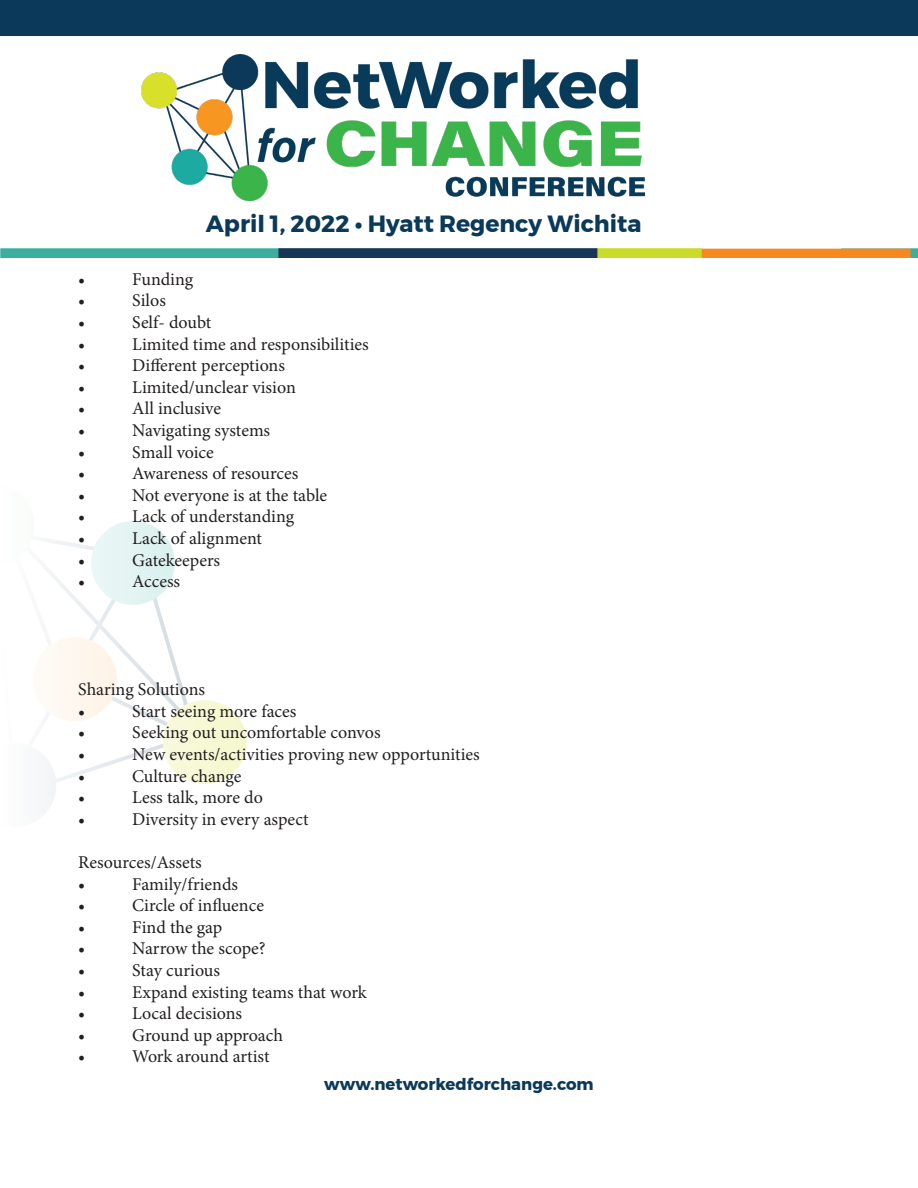
<style>
.page{position:relative;width:918px;height:1188px;background:#fff}
.page>*{position:absolute;margin:0;border:0;box-sizing:border-box;transform-origin:0 0}
.t1{font:700 23.4px "Montserrat";color:#0b3959}
.t2{font:18px "Minion Pro";color:#231f20}
.t3{font:700 16.5px "Montserrat";color:#0b3959}
</style>
<div class="page">
<img style="left:0;top:248px;width:918px;height:9px">
<img style="left:42px;top:521px;width:204px;height:294px">
<img style="left:141px;top:54px;width:503px;height:147px">
<div style="left:0;top:0;width:918px;height:35px;background:#0b3959"></div>
<p class="t1" style="left:206px;top:205px;width:437px">April 1, 2022 • Hyatt Regency Wichita</p>
<p class="t2" style="left:78px;top:267px;width:9px">•</p>
<p class="t2" style="left:132px;top:267px;width:62px">Funding</p>
<p class="t2" style="left:78px;top:289px;width:9px">•</p>
<p class="t2" style="left:132px;top:289px;width:35px">Silos</p>
<p class="t2" style="left:78px;top:310px;width:9px">•</p>
<p class="t2" style="left:132px;top:310px;width:81px">Self- doubt</p>
<p class="t2" style="left:78px;top:332px;width:9px">•</p>
<p class="t2" style="left:132px;top:332px;width:238px">Limited time and responsibilities</p>
<p class="t2" style="left:78px;top:353px;width:9px">•</p>
<p class="t2" style="left:132px;top:353px;width:154px">Different perceptions</p>
<p class="t2" style="left:78px;top:375px;width:9px">•</p>
<p class="t2" style="left:132px;top:375px;width:165px">Limited/unclear vision</p>
<p class="t2" style="left:78px;top:397px;width:9px">•</p>
<p class="t2" style="left:132px;top:397px;width:90px">All inclusive</p>
<p class="t2" style="left:78px;top:418px;width:9px">•</p>
<p class="t2" style="left:132px;top:418px;width:139px">Navigating systems</p>
<p class="t2" style="left:78px;top:440px;width:9px">•</p>
<p class="t2" style="left:132px;top:440px;width:83px">Small voice</p>
<p class="t2" style="left:78px;top:461px;width:9px">•</p>
<p class="t2" style="left:132px;top:461px;width:168px">Awareness of resources</p>
<p class="t2" style="left:78px;top:483px;width:9px">•</p>
<p class="t2" style="left:132px;top:483px;width:196px">Not everyone is at the table</p>
<p class="t2" style="left:78px;top:505px;width:9px">•</p>
<p class="t2" style="left:132px;top:505px;width:163px">Lack of understanding</p>
<p class="t2" style="left:78px;top:526px;width:9px">•</p>
<p class="t2" style="left:132px;top:526px;width:131px">Lack of alignment</p>
<p class="t2" style="left:78px;top:548px;width:9px">•</p>
<p class="t2" style="left:132px;top:548px;width:89px">Gatekeepers</p>
<p class="t2" style="left:78px;top:569px;width:9px">•</p>
<p class="t2" style="left:132px;top:569px;width:49px">Access</p>
<p class="t2" style="left:78px;top:677px;width:128px">Sharing Solutions</p>
<p class="t2" style="left:78px;top:699px;width:9px">•</p>
<p class="t2" style="left:132px;top:699px;width:166px">Start seeing more faces</p>
<p class="t2" style="left:78px;top:721px;width:9px">•</p>
<p class="t2" style="left:132px;top:721px;width:250px">Seeking out uncomfortable convos</p>
<p class="t2" style="left:78px;top:742px;width:9px">•</p>
<p class="t2" style="left:132px;top:742px;width:349px">New events/activities proving new opportunities</p>
<p class="t2" style="left:78px;top:764px;width:9px">•</p>
<p class="t2" style="left:132px;top:764px;width:111px">Culture change</p>
<p class="t2" style="left:78px;top:785px;width:9px">•</p>
<p class="t2" style="left:132px;top:785px;width:132px">Less talk, more do</p>
<p class="t2" style="left:78px;top:807px;width:9px">•</p>
<p class="t2" style="left:132px;top:807px;width:178px">Diversity in every aspect</p>
<p class="t2" style="left:78px;top:850px;width:125px">Resources/Assets</p>
<p class="t2" style="left:78px;top:872px;width:9px">•</p>
<p class="t2" style="left:132px;top:872px;width:107px">Family/friends</p>
<p class="t2" style="left:78px;top:893px;width:9px">•</p>
<p class="t2" style="left:132px;top:893px;width:133px">Circle of influence</p>
<p class="t2" style="left:78px;top:915px;width:9px">•</p>
<p class="t2" style="left:132px;top:915px;width:91px">Find the gap</p>
<p class="t2" style="left:78px;top:937px;width:9px">•</p>
<p class="t2" style="left:132px;top:937px;width:135px">Narrow the scope?</p>
<p class="t2" style="left:78px;top:958px;width:9px">•</p>
<p class="t2" style="left:132px;top:958px;width:89px">Stay curious</p>
<p class="t2" style="left:78px;top:980px;width:9px">•</p>
<p class="t2" style="left:132px;top:980px;width:236px">Expand existing teams that work</p>
<p class="t2" style="left:78px;top:1001px;width:9px">•</p>
<p class="t2" style="left:132px;top:1001px;width:111px">Local decisions</p>
<p class="t2" style="left:78px;top:1023px;width:9px">•</p>
<p class="t2" style="left:132px;top:1023px;width:152px">Ground up approach</p>
<p class="t2" style="left:78px;top:1045px;width:9px">•</p>
<p class="t2" style="left:132px;top:1045px;width:139px">Work around artist</p>
<p class="t3" style="left:324px;top:1071px;width:271px">www.networkedforchange.com</p>
</div>
